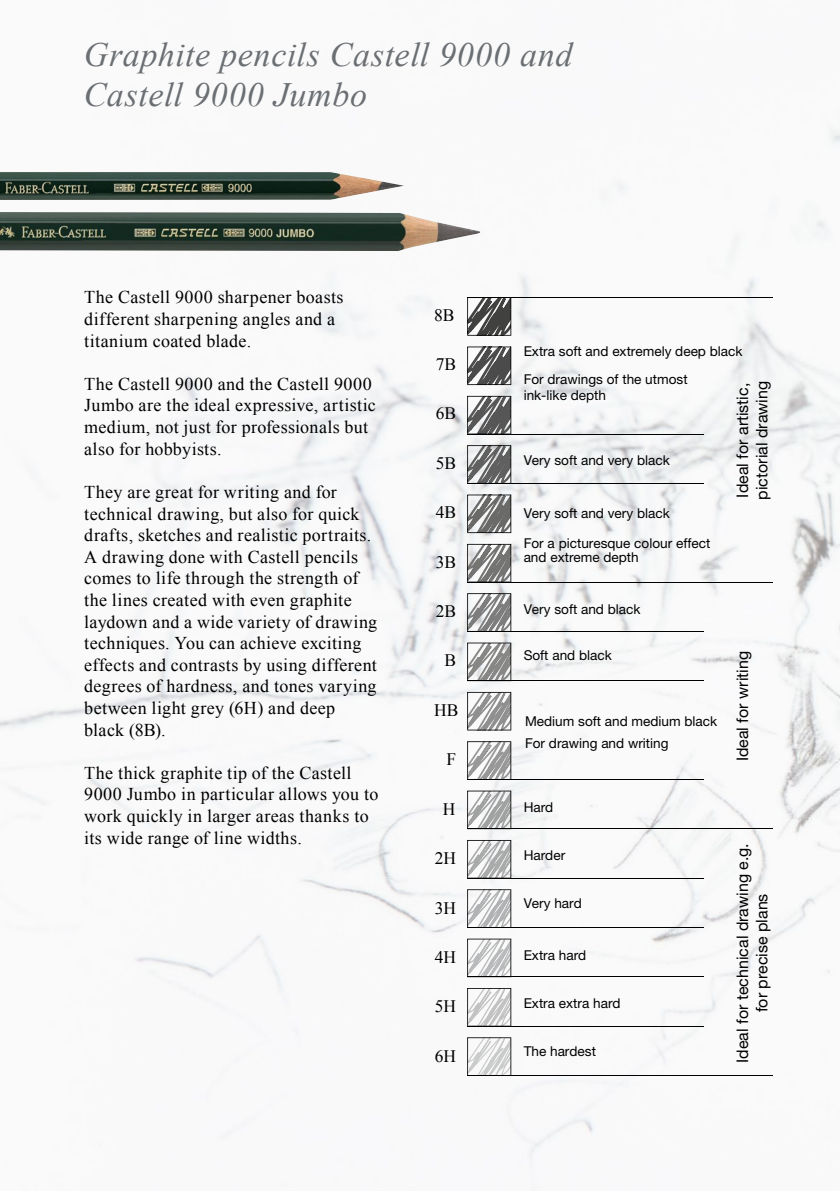
<style>
.page{position:relative;width:840px;height:1191px;background:#fff}
.page>*{position:absolute;margin:0;border:0;box-sizing:border-box;transform-origin:0 0}
.t1{font:italic 34px/40.8px "Times New Roman";letter-spacing:.015em;color:#6b6f73}
.t2{font:18px/21.6px "Times New Roman";letter-spacing:.02em;color:#000}
.t3{font:17.4px "Times New Roman";color:#000}
.t4{font:16px/19.2px "Helvetica Neue LT Pro";color:#000}
.t5{font:13.6px/28px "Helvetica Neue LT Pro";color:#000}
</style>
<div class="page">
<img style="left:770px;top:128px;width:69px;height:725px">
<img style="left:0;top:391px;width:374px;height:411px">
<img style="left:374px;top:370px;width:438px;height:410px">
<img style="left:39px;top:802px;width:356px;height:334px">
<img style="left:395px;top:780px;width:438px;height:380px">
<svg style="left:467px;top:298px;width:44px;height:38px"></svg>
<svg style="left:467px;top:346px;width:44px;height:39px"></svg>
<svg style="left:467px;top:396px;width:44px;height:38px"></svg>
<svg style="left:467px;top:445px;width:44px;height:38px;background:#898a8a"></svg>
<svg style="left:467px;top:494px;width:44px;height:39px;background:#8f8f8f"></svg>
<svg style="left:467px;top:544px;width:44px;height:37px"></svg>
<svg style="left:467px;top:593px;width:44px;height:38px"></svg>
<svg style="left:467px;top:642px;width:44px;height:38px"></svg>
<svg style="left:467px;top:692px;width:44px;height:38px"></svg>
<svg style="left:467px;top:741px;width:44px;height:38px"></svg>
<svg style="left:467px;top:790px;width:44px;height:38px"></svg>
<svg style="left:467px;top:840px;width:44px;height:37px"></svg>
<svg style="left:467px;top:889px;width:44px;height:37px"></svg>
<svg style="left:467px;top:938px;width:44px;height:38px"></svg>
<svg style="left:467px;top:988px;width:44px;height:37px"></svg>
<svg style="left:467px;top:1037px;width:44px;height:38px"></svg>
<hr style="left:467px;top:297px;width:305px;height:1px;background:#000">
<hr style="left:467px;top:434px;width:236px;height:1px;background:#000">
<hr style="left:467px;top:483px;width:236px;height:1px;background:#000">
<hr style="left:467px;top:631px;width:236px;height:1px;background:#000">
<hr style="left:467px;top:581px;width:305px;height:1px;background:#000">
<hr style="left:467px;top:680px;width:236px;height:1px;background:#000">
<hr style="left:467px;top:828px;width:305px;height:1px;background:#000">
<hr style="left:467px;top:1075px;width:305px;height:1px;background:#000">
<hr style="left:467px;top:779px;width:236px;height:1px;background:#000">
<hr style="left:467px;top:877px;width:236px;height:1px;background:#000">
<hr style="left:467px;top:976px;width:236px;height:1px;background:#000">
<hr style="left:467px;top:926px;width:236px;height:1px;background:#000">
<hr style="left:467px;top:1025px;width:236px;height:1px;background:#000">
<img style="left:0;top:212px;width:480px;height:39px">
<img style="left:0;top:172px;width:403px;height:28px">
<h1 class="t1" style="left:84px;top:33px;width:490px">Graphite pencils Castell 9000 and<br>Castell 9000 Jumbo</h1>
<p class="t2" style="left:84px;top:286px;width:261px">The Castell 9000 sharpener boasts different sharpening angles and a titanium coated blade.</p>
<p class="t2" style="left:84px;top:373px;width:293px">The Castell 9000 and the Castell 9000<br>Jumbo are the ideal expressive, artistic medium, not just for professionals but also for hobbyists.</p>
<p class="t2" style="left:84px;top:481px;width:294px">They are great for writing and for technical drawing, but also for quick drafts, sketches and realistic portraits.<br>A drawing done with Castell pencils comes to life through the strength of the lines created with even graphite laydown and a wide variety of drawing techniques. You can achieve exciting effects and contrasts by using different degrees of hardness, and tones varying between light grey (6H) and deep black (8B).</p>
<p class="t2" style="left:84px;top:761px;width:295px">The thick graphite tip of the Castell 9000 Jumbo in particular allows you to work quickly in larger areas thanks to its wide range of line widths.</p>
<p class="t3" style="left:434px;top:303px;width:22px">8B</p>
<p class="t3" style="left:435px;top:352px;width:22px">7B</p>
<p class="t3" style="left:435px;top:402px;width:22px">6B</p>
<p class="t3" style="left:435px;top:451px;width:22px">5B</p>
<p class="t3" style="left:435px;top:501px;width:22px">4B</p>
<p class="t3" style="left:435px;top:550px;width:22px">3B</p>
<p class="t3" style="left:435px;top:599px;width:22px">2B</p>
<p class="t3" style="left:444px;top:649px;width:13px">B</p>
<p class="t3" style="left:434px;top:698px;width:26px">HB</p>
<p class="t3" style="left:446px;top:748px;width:11px">F</p>
<p class="t3" style="left:442px;top:797px;width:14px">H</p>
<p class="t3" style="left:434px;top:846px;width:23px">2H</p>
<p class="t3" style="left:434px;top:896px;width:23px">3H</p>
<p class="t3" style="left:434px;top:945px;width:23px">4H</p>
<p class="t3" style="left:434px;top:994px;width:23px">5H</p>
<p class="t3" style="left:434px;top:1044px;width:23px">6H</p>
<p class="t5" style="left:523px;top:337px;width:220px">Extra soft and extremely deep black<br>For drawings of the utmost</p>
<p class="t5" style="left:523px;top:381px;width:84px">ink-like depth</p>
<p class="t4" style="left:732px;top:499px;width:120px;rotate:-90deg">Ideal for artistic, pictorial drawing</p>
<p class="t5" style="left:523px;top:446px;width:147px">Very soft and very black</p>
<p class="t5" style="left:523px;top:499px;width:147px">Very soft and very black</p>
<p class="t5" style="left:523px;top:535px;width:188px;line-height:14.6px">For a picturesque colour effect and extreme depth</p>
<p class="t5" style="left:523px;top:595px;width:118px">Very soft and black</p>
<p class="t5" style="left:523px;top:641px;width:90px">Soft and black</p>
<p class="t5" style="left:524px;top:710px;width:194px;line-height:22px">Medium soft and medium black<br>For drawing and writing</p>
<p class="t5" style="left:523px;top:793px;width:31px">Hard</p>
<p class="t5" style="left:523px;top:841px;width:43px">Harder</p>
<p class="t5" style="left:523px;top:889px;width:60px">Very hard</p>
<p class="t5" style="left:523px;top:941px;width:64px">Extra hard</p>
<p class="t5" style="left:523px;top:989px;width:98px">Extra extra hard</p>
<p class="t5" style="left:523px;top:1037px;width:74px">The hardest</p>
<p class="t4" style="left:732px;top:761px;width:112px;rotate:-90deg">Ideal for writing</p>
<p class="t4" style="left:732px;top:1062px;width:221px;text-align:center;rotate:-90deg">Ideal for technical drawing e.g. for precise plans</p>
</div>
